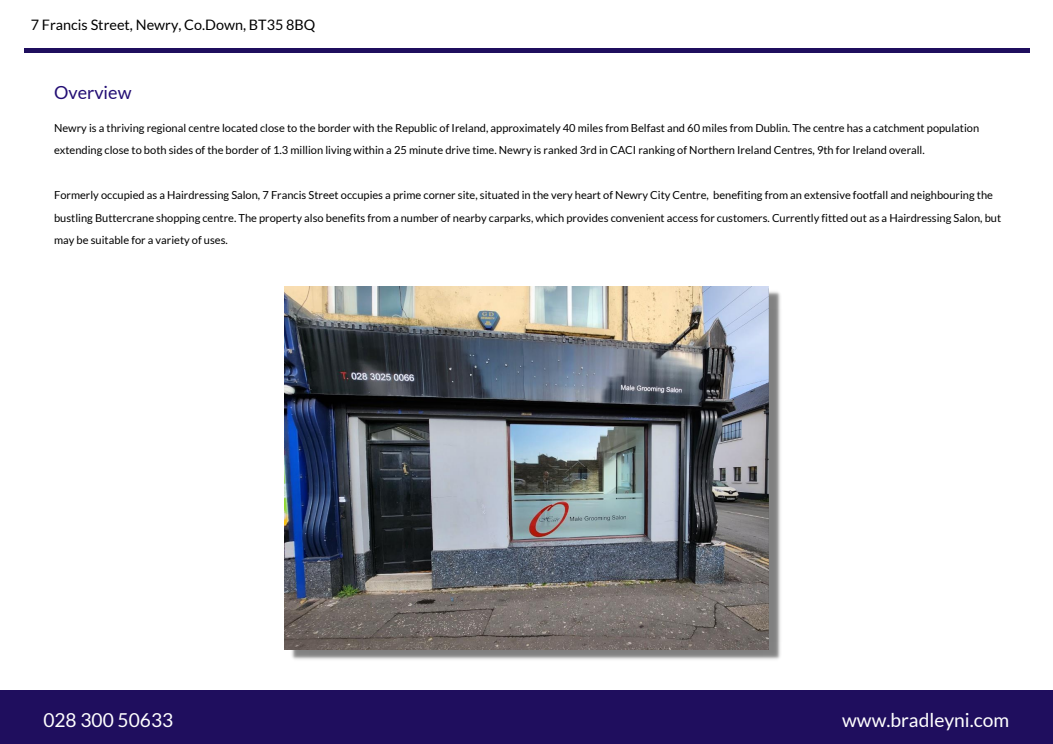
<style>
.page{position:relative;width:1053px;height:744px;background:#fff}
.page>*{position:absolute;margin:0;border:0;box-sizing:border-box;transform-origin:0 0}
.t1{font:19.2px "Lato";color:#fff}
.t2{font:18px "Lato";color:#230e74}
.t3{font:14.4px "Lato";color:#000}
.t4{font:11.08px/22.5px "Lato";color:#000}
</style>
<div class="page">
<div style="left:0;top:690px;width:1052px;height:54px;background:#1f0e5e"></div>
<div style="left:24px;top:48px;width:1005px;height:5px;background:#1f0e5e"></div>
<img style="left:284px;top:287px;width:497px;height:373px">
<p class="t3" style="left:31px;top:15px;width:286px">7 Francis Street, Newry, Co.Down, BT35 8BQ</p>
<h2 class="t2" style="left:54px;top:81px;width:79px">Overview</h2>
<p class="t4" style="left:54px;top:116px;width:926px">Newry is a thriving regional centre located close to the border with the Republic of Ireland, approximately 40 miles from Belfast and 60 miles from Dublin. The centre has a catchment population extending close to both sides of the border of 1.3 million living within a 25 minute drive time. Newry is ranked 3rd in CACI ranking of Northern Ireland Centres, 9th for Ireland overall.</p>
<p class="t4" style="left:54px;top:184px;width:948px">Formerly occupied as a Hairdressing Salon, 7 Francis Street occupies a prime corner site, situated in the very heart of Newry City Centre, benefiting from an extensive footfall and neighbouring the bustling Buttercrane shopping centre. The property also benefits from a number of nearby carparks, which provides convenient access for customers. Currently fitted out as a Hairdressing Salon, but may be suitable for a variety of uses.</p>
<h1 class="t1" style="left:43px;top:708px;width:131px">028 300 50633</h1>
<h1 class="t1" style="left:842px;top:708px;width:169px">www.bradleyni.com</h1>
</div>
